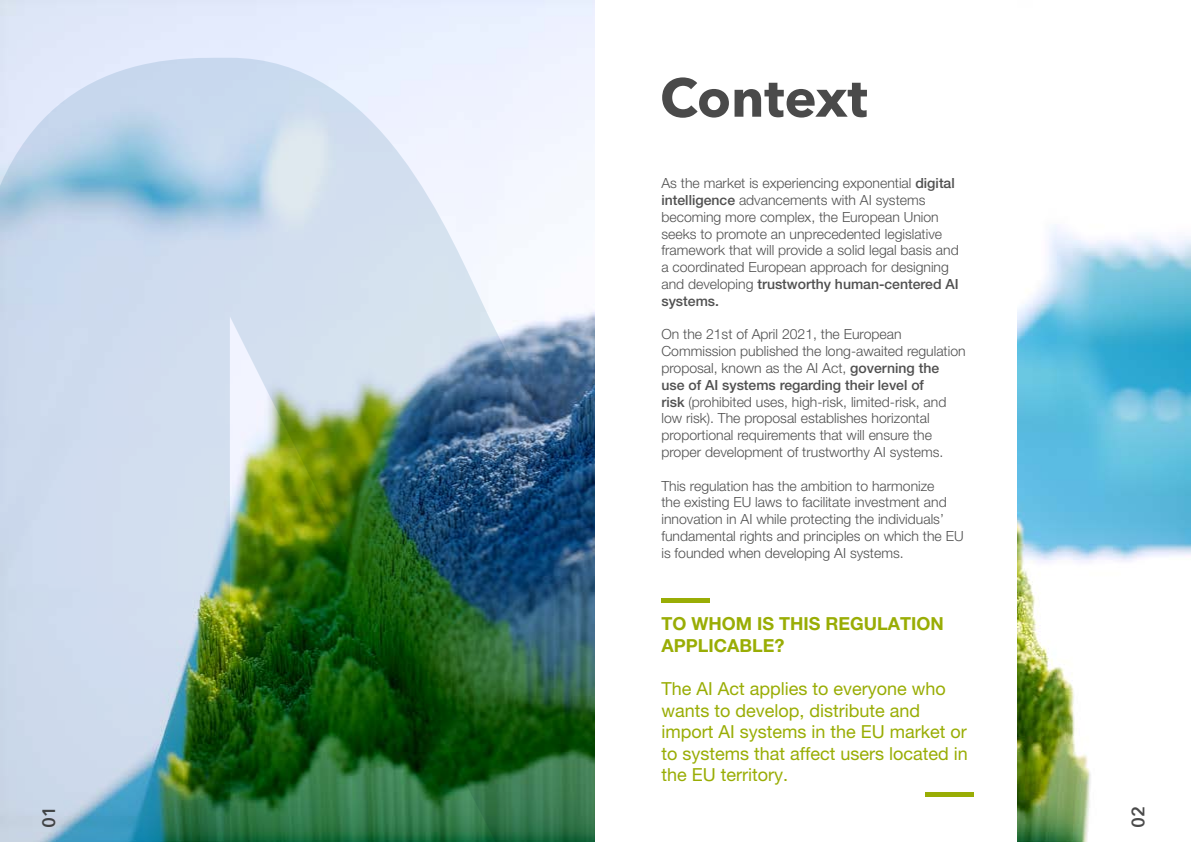
<style>
.page{position:relative;width:1191px;height:842px;background:#fff}
.page>*{position:absolute;margin:0;border:0;box-sizing:border-box;transform-origin:0 0}
.t1{font:700 54px "Avenir Next";color:#4a4a4a}
.t2{font:18px/21.6px "Helvetica Neue LT Pro";color:#99ad05}
.t3{font:700 18px/21.6px "Helvetica Neue LT Pro";color:#99ad05}
.t4{font:600 18px "Avenir Next";color:#4a4a4a}
.t5{font:300 14px/16.8px "Helvetica Neue LT Pro";color:#505050}
.s1{font-weight:500}
</style>
<div class="page">
<img style="left:0;top:0;width:1191px;height:842px">
<img style="left:0;top:58px;width:595px;height:784px">
<div style="left:595px;top:0;width:421px;height:842px;background:#fff"></div>
<div style="left:925px;top:792px;width:49px;height:5px;background:#99ad05"></div>
<div style="left:661px;top:598px;width:49px;height:5px;background:#99ad05"></div>
<h1 class="t1" style="left:660px;top:51px;width:209px">Context</h1>
<p class="t5" style="left:661px;top:174px;width:299px">As the market is experiencing exponential <span class="s1">digital intelligence</span> advancements with AI systems becoming more complex, the European Union seeks to promote an unprecedented legislative framework that will provide a solid legal basis and a coordinated European approach for designing and developing <span class="s1">trustworthy human-centered AI systems.</span></p>
<p class="t5" style="left:661px;top:326px;width:306px">On the 21st of April 2021, the European Commission published the long-awaited regulation proposal, known as the AI Act, <span class="s1">governing the use of AI systems regarding their level of<br>risk</span> (prohibited uses, high-risk, limited-risk, and low risk). The proposal establishes horizontal proportional requirements that will ensure the proper development of trustworthy AI systems.</p>
<p class="t5" style="left:661px;top:477px;width:304px">This regulation has the ambition to harmonize<br>the existing EU laws to facilitate investment and innovation in AI while protecting the individuals’ fundamental rights and principles on which the EU is founded when developing AI systems.</p>
<p class="t3" style="left:661px;top:612px;width:284px">TO WHOM IS THIS REGULATION<br>APPLICABLE?</p>
<p class="t2" style="left:661px;top:677px;width:308px">The AI Act applies to everyone who wants to develop, distribute and import AI systems in the EU market or to systems that affect users located in the EU territory.</p>
<p class="t4" style="left:33px;top:827px;width:23px;rotate:-90deg">01</p>
<p class="t4" style="left:1122px;top:827px;width:23px;rotate:-90deg">02</p>
</div>
